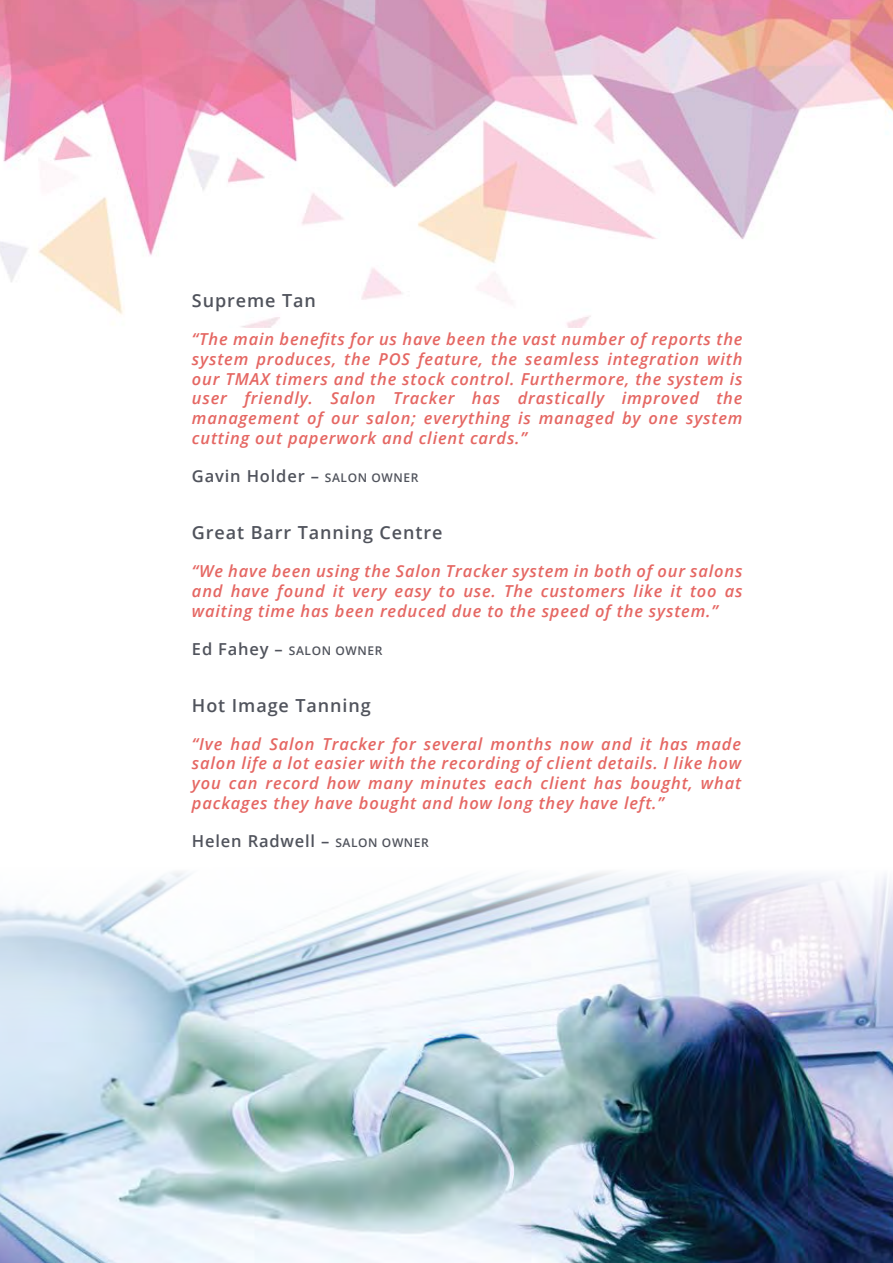
<style>
.page{position:relative;width:893px;height:1263px;background:#fff}
.page>*{position:absolute;margin:0;border:0;box-sizing:border-box;transform-origin:0 0}
.t1{font:600 18px "Open Sans";letter-spacing:.05em;color:#50535c}
.t2{font:italic 600 16.5px/19.8px "Open Sans";letter-spacing:.05em;color:#e56763;text-align:justify}
.t3{font:600 16.5px "Open Sans";letter-spacing:.05em;color:#50535c}
.t4{font:600 12px "Open Sans";letter-spacing:.05em;color:#50535c}
.s1{font-size:12px}
.s2{font-size:16.5px}
</style>
<div class="page">
<img style="left:0;top:0;width:893px;height:328px">
<img style="left:0;top:1039px;width:893px;height:224px">
<svg style="left:0;top:872px;width:893px;height:167px"></svg>
<p class="t1" style="left:192px;top:288px;width:125px">Supreme Tan</p>
<p class="t2" style="left:192px;top:329px;width:552px">“The main benefits for us have been the vast number of reports the system produces, the POS feature, the seamless integration with our TMAX timers and the stock control. Furthermore, the system is user friendly. Salon Tracker has drastically improved the management of our salon; everything is managed by one system cutting out paperwork and client cards.”</p>
<p class="t3" style="left:192px;top:464px;width:228px">Gavin Holder – <span class="s1">SALON OWNER</span></p>
<p class="t1" style="left:192px;top:520px;width:252px">Great Barr Tanning Centre</p>
<p class="t2" style="left:192px;top:561px;width:552px">“We have been using the Salon Tracker system in both of our salons and have found it very easy to use. The customers like it too as waiting time has been reduced due to the speed of the system.”</p>
<p class="t4" style="left:192px;top:642px;width:192px"><span class="s2">Ed Fahey –</span> SALON OWNER</p>
<p class="t1" style="left:192px;top:693px;width:180px">Hot Image Tanning</p>
<p class="t2" style="left:192px;top:733px;width:551px">“Ive had Salon Tracker for several months now and it has made salon life a lot easier with the recording of client details. I like how you can record how many minutes each client has bought, what packages they have bought and how long they have left.”</p>
<p class="t3" style="left:192px;top:829px;width:238px">Helen Radwell – <span class="s1">SALON OWNER</span></p>
</div>
